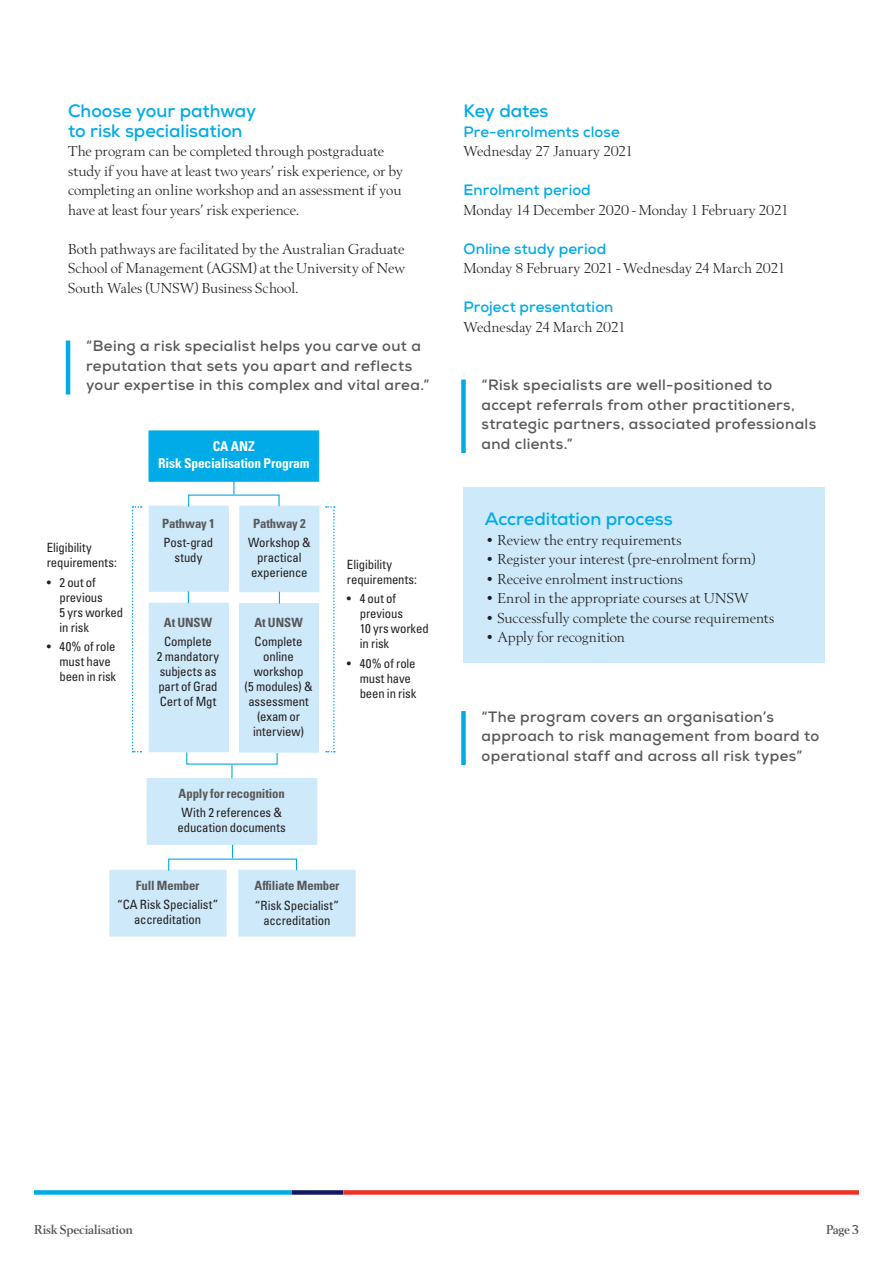
<style>
.page{position:relative;width:893px;height:1263px;background:#fff}
.page>*{position:absolute;margin:0;border:0;box-sizing:border-box;transform-origin:0 0}
._02_Nexa_Subhead_1{font:700 18px/19.5px "Nexa";letter-spacing:-.005em;color:#00abe7}
._07_Berling_Body_Tex{font:15px/19.5px "Berling";color:#231f20}
._03_Nexa_Pull_Quote{font:700 15px/19.5px "Nexa";letter-spacing:.025em;color:#57585a}
._03_Nexa_Subhead_2{font:700 15px "Nexa";letter-spacing:.005em;color:#00abe7}
._01_Condensed_Table{font:700 condensed 13.5px/16.5px "Univers LT Pro";letter-spacing:-.01em;color:#fff;text-align:center}
.t1{font:700 13.5px "Berling";letter-spacing:-.01em;color:#57585a}
._04_Condensed_Table{font:condensed 12.75px/15px "Univers LT Pro";letter-spacing:-.01em;color:#231f20;text-align:center}
._02_Condensed_Table{font:700 condensed 12.75px "Univers LT Pro";letter-spacing:-.005em;color:#57585a}
</style>
<div class="page">
<div style="left:34px;top:1190px;width:258px;height:5px;background:#00abe7"></div>
<div style="left:292px;top:1190px;width:51px;height:5px;background:#121761"></div>
<div style="left:343px;top:1190px;width:516px;height:5px;background:#ef3122"></div>
<div style="left:147px;top:778px;width:170px;height:67px;background:#cee9f9"></div>
<div style="left:149px;top:603px;width:80px;height:149px;background:#cee9f9"></div>
<div style="left:239px;top:506px;width:80px;height:86px;background:#cee9f9;border:1px solid #cee9f9"></div>
<div style="left:239px;top:603px;width:80px;height:149px;background:#cee9f9"></div>
<div style="left:149px;top:506px;width:80px;height:86px;background:#cee9f9"></div>
<div style="left:149px;top:431px;width:170px;height:51px;background:#00abe7;border:1px solid #00abe7"></div>
<div style="left:109px;top:870px;width:117px;height:66px;background:#cee9f9;border:1px solid #cee9f9"></div>
<div style="left:239px;top:870px;width:116px;height:66px;background:#cee9f9"></div>
<svg style="left:188px;top:481px;width:92px;height:27px"></svg>
<svg style="left:188px;top:591px;width:1px;height:12px"></svg>
<svg style="left:279px;top:592px;width:1px;height:12px"></svg>
<svg style="left:186px;top:751px;width:92px;height:27px"></svg>
<svg style="left:326px;top:506px;width:9px;height:246px"></svg>
<svg style="left:132px;top:506px;width:10px;height:246px"></svg>
<svg style="left:168px;top:845px;width:130px;height:27px"></svg>
<div style="left:461px;top:380px;width:5px;height:73px;background:#00abe7"></div>
<div style="left:463px;top:488px;width:362px;height:175px;background:#cee9f9"></div>
<hr style="left:66px;top:341px;width:4px;height:54px;background:#00abe7">
<div style="left:461px;top:711px;width:5px;height:54px;background:#00abe7"></div>
<p class="_02_Nexa_Subhead_1" style="left:68px;top:101px;width:190px">Choose your pathway to risk specialisation</p>
<p class="_07_Berling_Body_Tex" style="left:68px;top:142px;width:336px">The program can be completed through postgraduate study if you have at least two years’ risk experience, or by completing an online workshop and an assessment if you have at least four years’ risk experience.</p>
<p class="_07_Berling_Body_Tex" style="left:68px;top:239px;width:339px;text-align:justify">Both pathways are facilitated by the Australian Graduate School of Management (AGSM) at the University of New South Wales (UNSW) Business School.</p>
<p class="_03_Nexa_Pull_Quote" style="left:86px;top:336px;width:345px">“Being a risk specialist helps you carve out a reputation that sets you apart and reflects your expertise in this complex and vital area.”</p>
<p class="_04_Condensed_Table" style="left:47px;top:540px;width:72px;text-align:left">Eligibility requirements:</p>
<p class="_04_Condensed_Table" style="left:60px;top:574px;width:65px;text-align:left;text-indent:-13px">• 2 out of previous<br>5 yrs worked in risk</p>
<p class="_04_Condensed_Table" style="left:60px;top:639px;width:58px;text-align:left;text-indent:-13px">• 40% of role must have been in risk</p>
<p class="_01_Condensed_Table" style="left:158px;top:438px;width:153px">CA ANZ<br>Risk Specialisation Program</p>
<p class="_02_Condensed_Table" style="left:162px;top:515px;width:54px">Pathway 1</p>
<p class="_04_Condensed_Table" style="left:163px;top:535px;width:51px">Post-grad study</p>
<p class="_02_Condensed_Table" style="left:164px;top:614px;width:50px">At UNSW</p>
<p class="_04_Condensed_Table" style="left:157px;top:634px;width:64px">Complete<br>2 mandatory subjects as part of Grad<br>Cert of Mgt</p>
<p class="_02_Condensed_Table" style="left:253px;top:515px;width:54px">Pathway 2</p>
<p class="_04_Condensed_Table" style="left:248px;top:535px;width:64px">Workshop &amp; practical experience</p>
<p class="_02_Condensed_Table" style="left:254px;top:614px;width:50px">At UNSW</p>
<p class="_04_Condensed_Table" style="left:245px;top:634px;width:69px">Complete online workshop<br>(5 modules) &amp; assessment (exam or interview)</p>
<p class="_02_Condensed_Table" style="left:179px;top:785px;width:108px">Apply for recognition</p>
<p class="_04_Condensed_Table" style="left:178px;top:805px;width:110px">With 2 references &amp; education documents</p>
<p class="_04_Condensed_Table" style="left:347px;top:557px;width:72px;text-align:left">Eligibility requirements:</p>
<p class="_04_Condensed_Table" style="left:360px;top:591px;width:70px;text-align:left;text-indent:-13px">• 4 out of previous<br>10 yrs worked in risk</p>
<p class="_04_Condensed_Table" style="left:360px;top:655px;width:58px;text-align:left;text-indent:-13px">• 40% of role must have been in risk</p>
<p class="_02_Condensed_Table" style="left:136px;top:878px;width:65px">Full Member</p>
<p class="_04_Condensed_Table" style="left:117px;top:897px;width:103px">“CA Risk Specialist” accreditation</p>
<p class="_02_Condensed_Table" style="left:254px;top:878px;width:87px">Affiliate Member</p>
<p class="_04_Condensed_Table" style="left:255px;top:897px;width:86px">“Risk Specialist” accreditation</p>
<p class="_02_Nexa_Subhead_1" style="left:463px;top:101px;width:86px">Key dates</p>
<p class="_03_Nexa_Subhead_2" style="left:463px;top:122px;width:158px">Pre-enrolments close</p>
<p class="_07_Berling_Body_Tex" style="left:463px;top:142px;width:171px">Wednesday 27 January 2021</p>
<p class="_03_Nexa_Subhead_2" style="left:463px;top:180px;width:129px">Enrolment period</p>
<p class="_07_Berling_Body_Tex" style="left:463px;top:200px;width:327px">Monday 14 December 2020 - Monday 1 February 2021</p>
<p class="_03_Nexa_Subhead_2" style="left:463px;top:239px;width:144px">Online study period</p>
<p class="_07_Berling_Body_Tex" style="left:463px;top:259px;width:324px">Monday 8 February 2021 - Wednesday 24 March 2021</p>
<p class="_03_Nexa_Subhead_2" style="left:463px;top:297px;width:151px">Project presentation</p>
<p class="_07_Berling_Body_Tex" style="left:463px;top:317px;width:164px">Wednesday 24 March 2021</p>
<p class="_03_Nexa_Pull_Quote" style="left:481px;top:375px;width:336px">“Risk specialists are well-positioned to accept referrals from other practitioners, strategic partners, associated professionals and clients.”</p>
<p class="_02_Nexa_Subhead_1" style="left:485px;top:509px;width:190px">Accreditation process</p>
<p class="_07_Berling_Body_Tex" style="left:485px;top:530px;width:198px">• Review the entry requirements</p>
<p class="_07_Berling_Body_Tex" style="left:485px;top:550px;width:272px">• Register your interest (pre-enrolment form)</p>
<p class="_07_Berling_Body_Tex" style="left:485px;top:569px;width:200px">• Receive enrolment instructions</p>
<p class="_07_Berling_Body_Tex" style="left:485px;top:589px;width:265px">• Enrol in the appropriate courses at UNSW</p>
<p class="_07_Berling_Body_Tex" style="left:485px;top:608px;width:291px">• Successfully complete the course requirements</p>
<p class="_07_Berling_Body_Tex" style="left:485px;top:628px;width:142px">• Apply for recognition</p>
<p class="_03_Nexa_Pull_Quote" style="left:481px;top:707px;width:339px">“The program covers an organisation’s approach to risk management from board to operational staff and across all risk types”</p>
<p class="t1" style="left:34px;top:1222px;width:101px">Risk Specialisation</p>
<p class="t1" style="left:826px;top:1222px;width:34px">Page 3</p>
</div>
